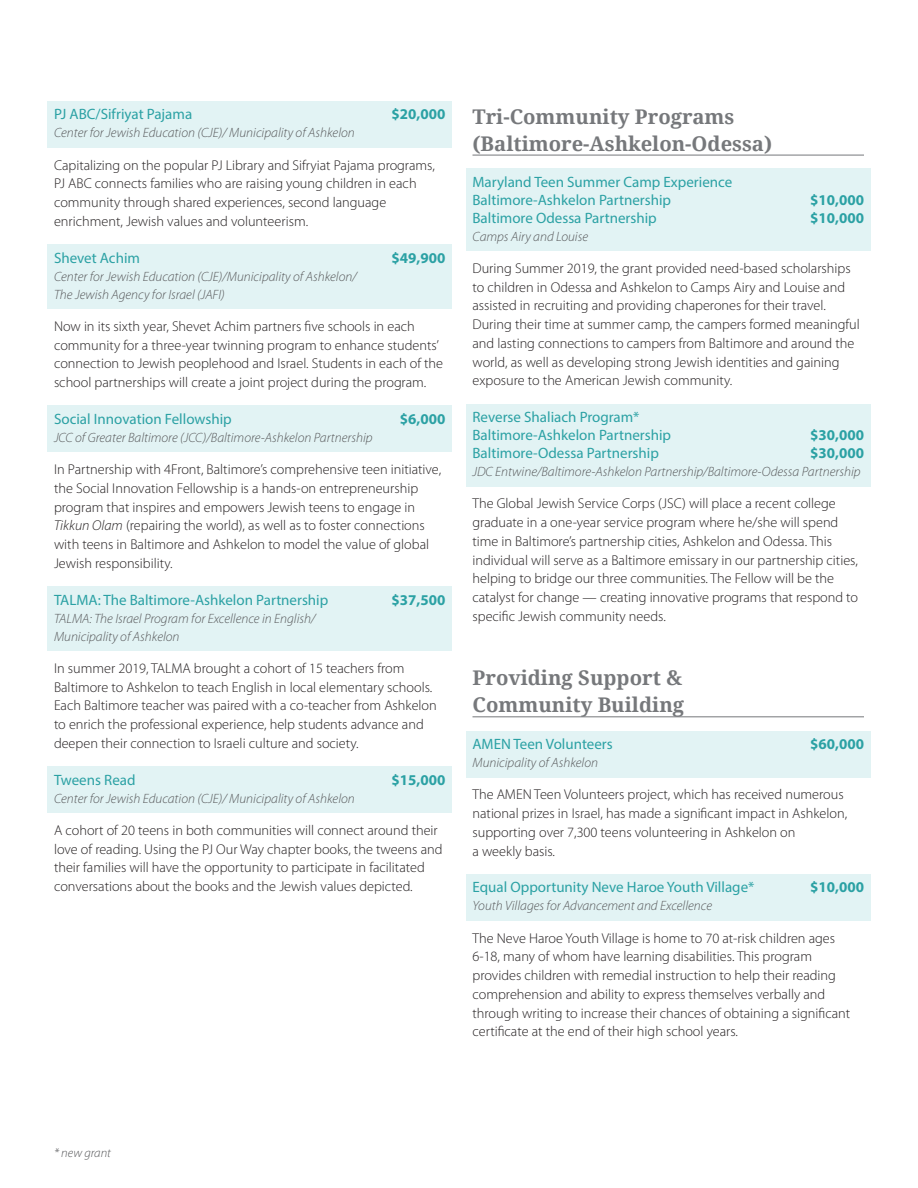
<style>
.page{position:relative;width:918px;height:1188px;background:#fff}
.page>*{position:absolute;margin:0;border:0;box-sizing:border-box;transform-origin:0 0}
.t1{font:700 20.25px/27px "Droid Serif";color:#76787b}
.t2{font:15px/18px "Myriad Pro";color:#2ba1a4}
.t3{font:700 15px "Myriad Pro";color:#2ba1a4}
.body__no_space_at_bo{font:300 14.25px/18.8px "Myriad Pro";color:#231f20}
.t4{font:italic 300 13.5px/18px "Myriad Pro";color:#57585a}
.t5{font:italic 300 12.75px "Myriad Pro";color:#57585a}
.s1{font-style:italic}
</style>
<div class="page">
<div style="left:47px;top:101px;width:405px;height:46px;background:#e2f3f4"></div>
<div style="left:47px;top:244px;width:405px;height:65px;background:#e2f3f4"></div>
<div style="left:47px;top:406px;width:405px;height:46px;background:#e2f3f4"></div>
<div style="left:47px;top:586px;width:405px;height:65px;background:#e2f3f4"></div>
<div style="left:47px;top:766px;width:405px;height:47px;background:#e2f3f4"></div>
<hr style="left:472px;top:155px;width:392px;height:1px;background:#76787b">
<div style="left:466px;top:169px;width:405px;height:82px;background:#e2f3f4"></div>
<div style="left:466px;top:404px;width:405px;height:82px;background:#e2f3f4"></div>
<hr style="left:472px;top:717px;width:392px;height:1px;background:#76787b">
<div style="left:466px;top:731px;width:405px;height:46px;background:#e2f3f4"></div>
<div style="left:466px;top:874px;width:405px;height:46px;background:#e2f3f4"></div>
<p class="t2" style="left:54px;top:105px;width:140px">PJ ABC/Sifriyat Pajama</p>
<p class="t3" style="left:392px;top:104px;width:55px">$20,000</p>
<p class="t4" style="left:54px;top:124px;width:302px">Center for Jewish Education (CJE)/ Municipality of Ashkelon</p>
<p class="body__no_space_at_bo" style="left:54px;top:156px;width:382px">Capitalizing on the popular PJ Library and Sifryiat Pajama programs, PJ ABC connects families who are raising young children in each community through shared experiences, second language enrichment, Jewish values and volunteerism.</p>
<p class="t2" style="left:54px;top:248px;width:88px">Shevet Achim</p>
<p class="t3" style="left:392px;top:248px;width:55px">$49,900</p>
<p class="t4" style="left:54px;top:267px;width:304px">Center for Jewish Education (CJE)/Municipality of Ashkelon/<br>The Jewish Agency for Israel (JAFI)</p>
<p class="body__no_space_at_bo" style="left:54px;top:317px;width:391px">Now in its sixth year, Shevet Achim partners five schools in each community for a three-year twinning program to enhance students’ connection to Jewish peoplehood and Israel. Students in each of the school partnerships will create a joint project during the program.</p>
<p class="t2" style="left:54px;top:409px;width:179px">Social Innovation Fellowship</p>
<p class="t3" style="left:400px;top:409px;width:47px">$6,000</p>
<p class="t4" style="left:54px;top:429px;width:320px">JCC of Greater Baltimore (JCC)/Baltimore-Ashkelon Partnership</p>
<p class="body__no_space_at_bo" style="left:54px;top:460px;width:389px">In Partnership with 4Front, Baltimore’s comprehensive teen initiative, the Social Innovation Fellowship is a hands-on entrepreneurship program that inspires and empowers Jewish teens to engage in <span class="s1">Tikkun Olam</span> (repairing the world), as well as to foster connections with teens in Baltimore and Ashkelon to model the value of global Jewish responsibility.</p>
<p class="t2" style="left:54px;top:590px;width:276px">TALMA: The Baltimore-Ashkelon Partnership</p>
<p class="t3" style="left:392px;top:590px;width:55px">$37,500</p>
<p class="t4" style="left:54px;top:609px;width:263px">TALMA: The Israel Program for Excellence in English/<br>Municipality of Ashkelon</p>
<p class="body__no_space_at_bo" style="left:54px;top:659px;width:384px">In summer 2019, TALMA brought a cohort of 15 teachers from Baltimore to Ashkelon to teach English in local elementary schools.<br>Each Baltimore teacher was paired with a co-teacher from Ashkelon to enrich the professional experience, help students advance and deepen their connection to Israeli culture and society.</p>
<p class="t2" style="left:54px;top:770px;width:83px">Tweens Read</p>
<p class="t3" style="left:392px;top:770px;width:55px">$15,000</p>
<p class="t4" style="left:54px;top:789px;width:302px">Center for Jewish Education (CJE)/ Municipality of Ashkelon</p>
<p class="body__no_space_at_bo" style="left:54px;top:821px;width:390px">A cohort of 20 teens in both communities will connect around their love of reading. Using the PJ Our Way chapter books, the tweens and their families will have the opportunity to participate in facilitated conversations about the books and the Jewish values depicted.</p>
<p class="t1" style="left:472px;top:103px;width:301px">Tri-Community Programs (Baltimore-Ashkelon-Odessa)</p>
<p class="t2" style="left:472px;top:172px;width:261px">Maryland Teen Summer Camp Experience<br>Baltimore-Ashkelon Partnership</p>
<p class="t3" style="left:810px;top:190px;width:55px">$10,000</p>
<p class="t2" style="left:472px;top:208px;width:186px">Baltimore Odessa Partnership</p>
<p class="t3" style="left:810px;top:208px;width:55px">$10,000</p>
<p class="t4" style="left:472px;top:227px;width:117px">Camps Airy and Louise</p>
<p class="body__no_space_at_bo" style="left:472px;top:259px;width:389px">During Summer 2019, the grant provided need-based scholarships to children in Odessa and Ashkelon to Camps Airy and Louise and assisted in recruiting and providing chaperones for their travel.<br>During their time at summer camp, the campers formed meaningful and lasting connections to campers from Baltimore and around the world, as well as developing strong Jewish identities and gaining exposure to the American Jewish community.</p>
<p class="t2" style="left:472px;top:408px;width:200px">Reverse Shaliach Program*<br>Baltimore-Ashkelon Partnership</p>
<p class="t3" style="left:810px;top:425px;width:55px">$30,000</p>
<p class="t2" style="left:472px;top:444px;width:188px">Baltimore-Odessa Partnership</p>
<p class="t3" style="left:810px;top:443px;width:55px">$30,000</p>
<p class="t4" style="left:472px;top:463px;width:390px">JDC Entwine/Baltimore-Ashkelon Partnership/Baltimore-Odessa Partnership</p>
<p class="body__no_space_at_bo" style="left:472px;top:494px;width:387px">The Global Jewish Service Corps (JSC) will place a recent college graduate in a one-year service program where he/she will spend time in Baltimore’s partnership cities, Ashkelon and Odessa. This individual will serve as a Baltimore emissary in our partnership cities, helping to bridge our three communities. The Fellow will be the catalyst for change — creating innovative programs that respond to specific Jewish community needs.</p>
<p class="t1" style="left:472px;top:665px;width:213px">Providing Support &amp;<br>Community Building</p>
<p class="t2" style="left:472px;top:735px;width:142px">AMEN Teen Volunteers</p>
<p class="t3" style="left:810px;top:734px;width:55px">$60,000</p>
<p class="t4" style="left:472px;top:754px;width:127px">Municipality of Ashkelon</p>
<p class="body__no_space_at_bo" style="left:472px;top:785px;width:376px">The AMEN Teen Volunteers project, which has received numerous national prizes in Israel, has made a significant impact in Ashkelon, supporting over 7,300 teens volunteering in Ashkelon on<br>a weekly basis.</p>
<p class="t2" style="left:472px;top:878px;width:283px">Equal Opportunity Neve Haroe Youth Village*</p>
<p class="t3" style="left:810px;top:877px;width:55px">$10,000</p>
<p class="t4" style="left:472px;top:897px;width:241px">Youth Villages for Advancement and Excellence</p>
<p class="body__no_space_at_bo" style="left:472px;top:929px;width:379px">The Neve Haroe Youth Village is home to 70 at-risk children ages 6-18, many of whom have learning disabilities. This program provides children with remedial instruction to help their reading comprehension and ability to express themselves verbally and through writing to increase their chances of obtaining a significant certificate at the end of their high school years.</p>
<p class="t5" style="left:54px;top:1146px;width:58px">* new grant</p>
</div>
